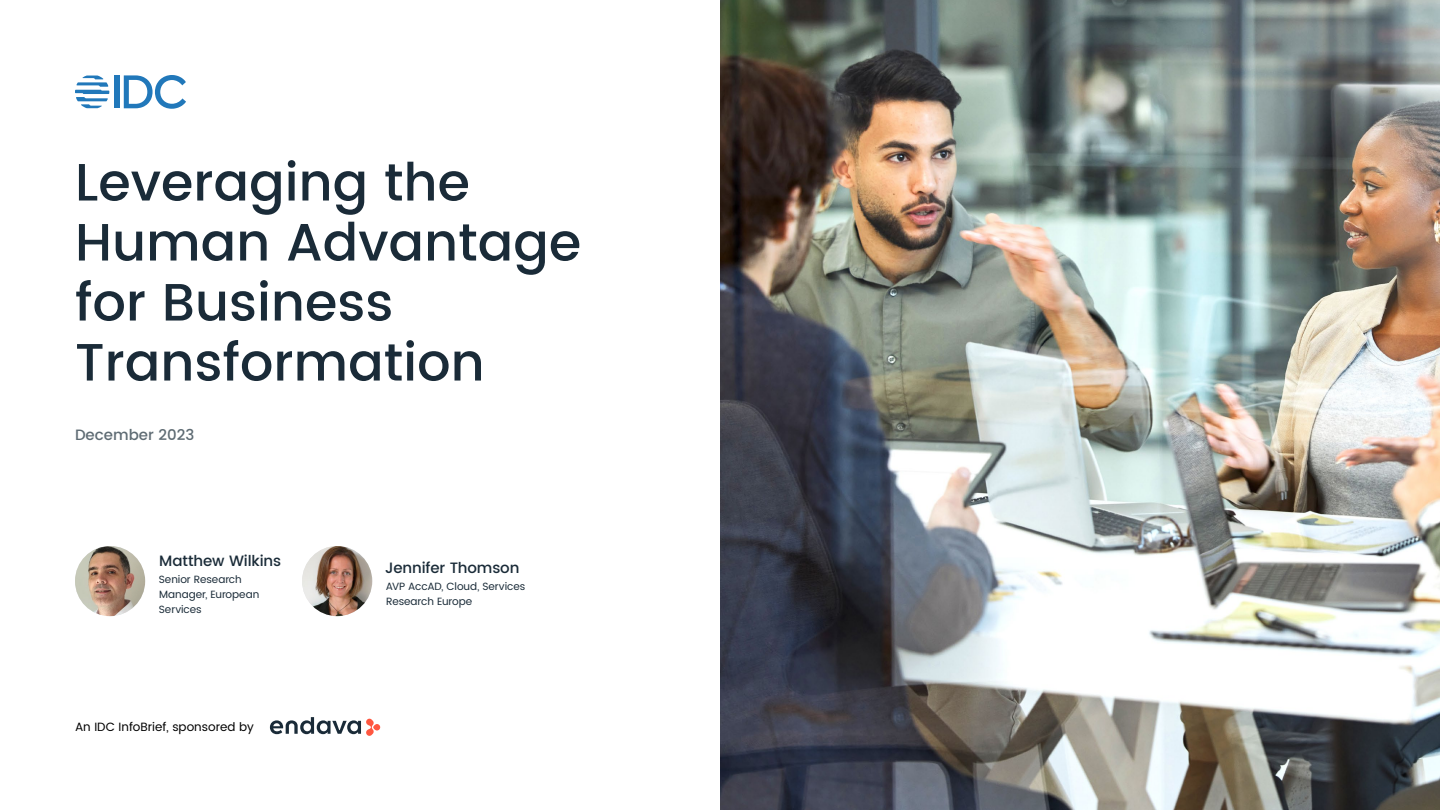
<style>
.page{position:relative;width:1440px;height:810px;background:#fff}
.page>*{position:absolute;margin:0;border:0;box-sizing:border-box;transform-origin:0 0}
.t1{font:500 52.5px/60px "Poppins";color:#1a2b38}
.t2{font:500 15px "Poppins";letter-spacing:-.01em;color:#1a2b38}
.t3{font:500 15px "Poppins";color:#5e6b73}
.t4{font:12px "Poppins";color:#000}
.t5{font:10.5px/15px "Poppins";letter-spacing:-.005em;color:#1a2b38}
</style>
<div class="page">
<div style="left:114px;top:75px;width:6px;height:33px;background:#2178ba"></div>
<svg style="left:124px;top:75px;width:62px;height:34px"></svg>
<svg style="left:75px;top:76px;width:34px;height:32px"></svg>
<img style="left:720px;top:0;width:720px;height:810px">
<img style="left:302px;top:546px;width:70px;height:70px;border-radius:35px">
<img style="left:75px;top:546px;width:70px;height:70px;border-radius:35px">
<svg style="left:270px;top:717px;width:110px;height:19px"></svg>
<h1 class="t1" style="left:75px;top:153px;width:508px">Leveraging the<br>Human Advantage for Business<br>Transformation</h1>
<h2 class="t3" style="left:75px;top:424px;width:121px">December 2023</h2>
<h2 class="t2" style="left:159px;top:550px;width:124px">Matthew Wilkins</h2>
<p class="t5" style="left:159px;top:572px;width:102px">Senior Research<br>Manager, European<br>Services</p>
<p class="t4" style="left:75px;top:718px;width:180px">An IDC InfoBrief, sponsored by</p>
<h2 class="t2" style="left:385px;top:557px;width:136px">Jennifer Thomson</h2>
<p class="t5" style="left:386px;top:579px;width:141px">AVP AccAD, Cloud, Services<br>Research Europe</p>
</div>
